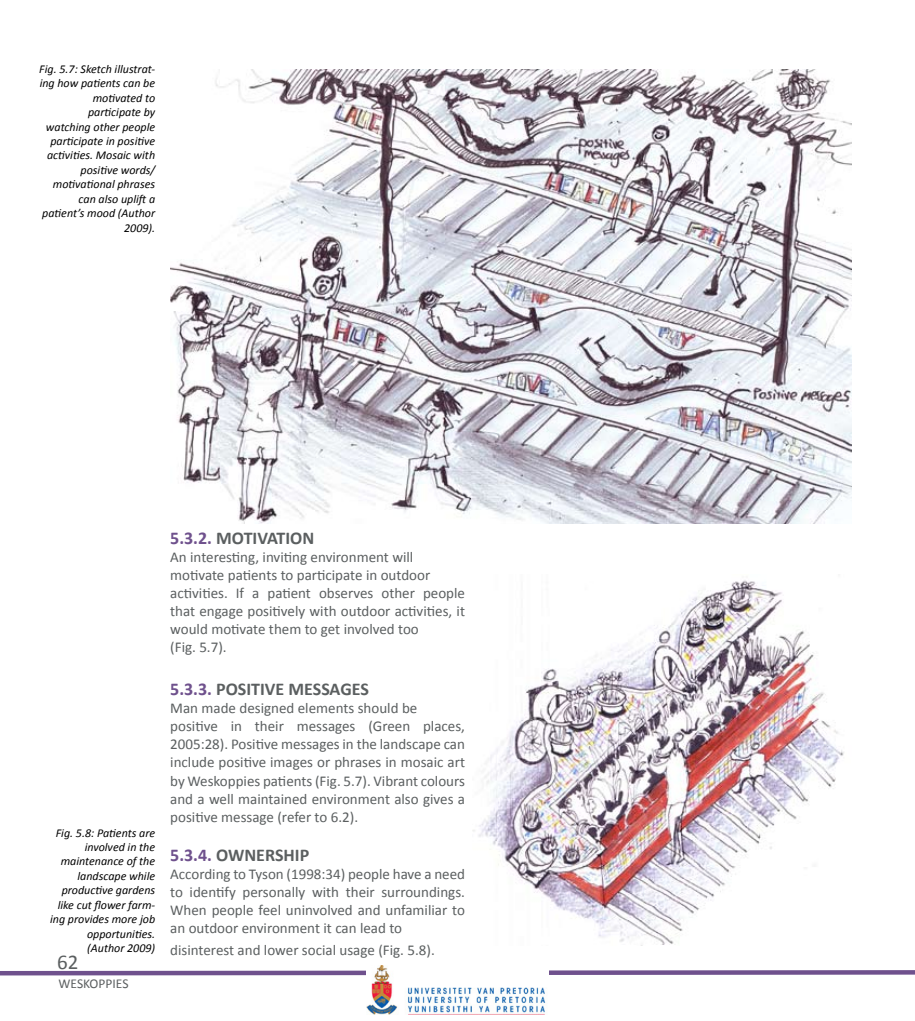
<style>
.page{position:relative;width:915px;height:1021px;background:#fff}
.page>*{position:absolute;margin:0;border:0;box-sizing:border-box;transform-origin:0 0}
.t1{font:21px "Calibri";color:#5b5f60}
.t2{font:700 18px "Calibri";color:#5b5f60}
.t3{font:15px/18px "Calibri";color:#5b5f60}
.t4{font:13.5px "Calibri";color:#5b5f60}
.t5{font:italic 12px/14.4px "Calibri";color:#000;text-align:right}
.s1{color:#6f518d}
</style>
<div class="page">
<svg style="left:0;top:970px;width:914px;height:6px;background:#937ca9"></svg>
<img style="left:170px;top:69px;width:681px;height:454px">
<img style="left:472px;top:580px;width:372px;height:365px">
<img style="left:367px;top:965px;width:181px;height:49px">
<p class="t5" style="left:39px;top:61px;width:117px">Fig. 5.7: Sketch illustrat&shy;ing how patients can be motivated to participate by<br>watching other people participate in positive activities. Mosaic with positive words/ motivational phrases can also uplift a patient’s mood (Author<br>2009).</p>
<p class="t5" style="left:50px;top:825px;width:106px">Fig. 5.8: Patients are involved in the maintenance of the landscape while productive gardens like cut flower farm&shy;ing provides more job opportunities. (Author 2009)</p>
<h1 class="t1" style="left:57px;top:948px;width:23px">62</h1>
<p class="t4" style="left:58px;top:974px;width:71px">WESKOPPIES</p>
<p class="t2" style="left:170px;top:527px;width:146px"><span class="s1">5.3.2.</span> MOTIVATION</p>
<p class="t3" style="left:170px;top:547px;width:296px">An interesting, inviting environment will motivate patients to participate in outdoor activities. If a patient observes other people that engage positively with outdoor activities, it would motivate them to get involved too<br>(Fig. 5.7).</p>
<p class="t2" style="left:170px;top:678px;width:200px"><span class="s1">5.3.3.</span> POSITIVE MESSAGES</p>
<p class="t3" style="left:170px;top:698px;width:296px">Man made designed elements should be positive in their messages (Green places, 2005:28). Positive messages in the landscape can include positive images or phrases in mosaic art by Weskoppies patients (Fig. 5.7). Vibrant colours and a well maintained environment also gives a positive message (refer to 6.2).</p>
<p class="t2" style="left:170px;top:844px;width:140px"><span class="s1">5.3.4.</span> OWNERSHIP</p>
<p class="t3" style="left:170px;top:864px;width:296px;text-align:justify">According to Tyson (1998:34) people have a need to identify personally with their surroundings.<br>When people feel uninvolved and unfamiliar to an outdoor environment it can lead to</p>
<p class="t3" style="left:170px;top:940px;width:266px">disinterest and lower social usage (Fig. 5.8).</p>
</div>
